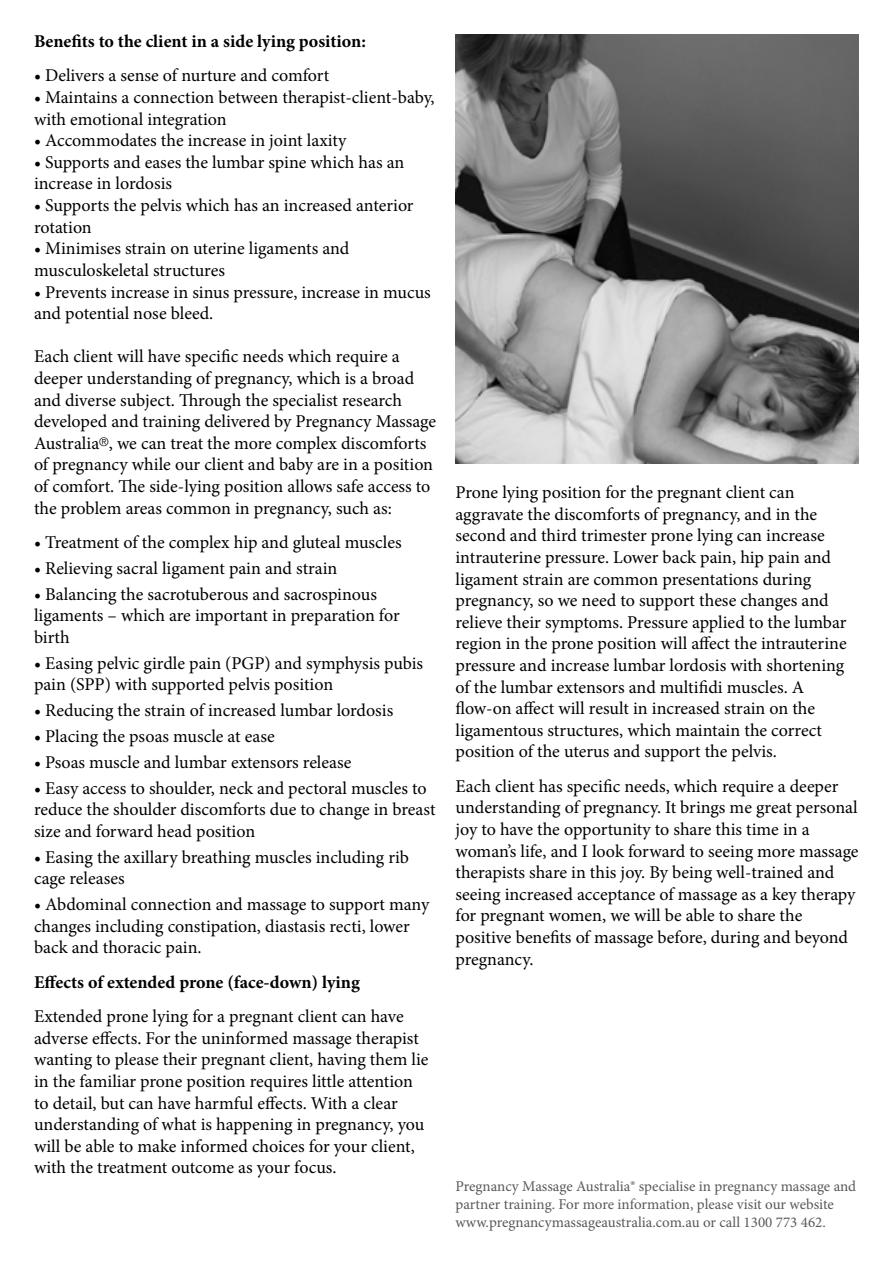
<style>
.page{position:relative;width:893px;height:1263px;background:#fff}
.page>*{position:absolute;margin:0;border:0;box-sizing:border-box;transform-origin:0 0}
.t1{font:18px/21.6px "Minion Pro";letter-spacing:-.005em;color:#000}
.t2{font:700 18px "Minion Pro";color:#000}
.t3{font:15px/18px "Minion Pro";color:#58595b}
</style>
<div class="page">
<img style="left:455px;top:34px;width:404px;height:430px">
<p class="t2" style="left:34px;top:29px;width:333px">Benefits to the client in a side lying position:</p>
<p class="t1" style="left:34px;top:65px;width:297px">• Delivers a sense of nurture and comfort</p>
<p class="t1" style="left:34px;top:87px;width:402px">• Maintains a connection between therapist-client-baby, with emotional integration</p>
<p class="t1" style="left:34px;top:130px;width:314px">• Accommodates the increase in joint laxity</p>
<p class="t1" style="left:34px;top:151px;width:372px">• Supports and eases the lumbar spine which has an increase in lordosis</p>
<p class="t1" style="left:34px;top:195px;width:381px">• Supports the pelvis which has an increased anterior rotation</p>
<p class="t1" style="left:34px;top:238px;width:317px">• Minimises strain on uterine ligaments and musculoskeletal structures</p>
<p class="t1" style="left:34px;top:281px;width:398px">• Prevents increase in sinus pressure, increase in mucus and potential nose bleed.</p>
<p class="t1" style="left:34px;top:346px;width:404px">Each client will have specific needs which require a deeper understanding of pregnancy, which is a broad and diverse subject. Through the specialist research developed and training delivered by Pregnancy Massage Australia<sup>®</sup>, we can treat the more complex discomforts of pregnancy while our client and baby are in a position of comfort. The side-lying position allows safe access to the problem areas common in pregnancy, such as:</p>
<p class="t1" style="left:34px;top:531px;width:369px">• Treatment of the complex hip and gluteal muscles</p>
<p class="t1" style="left:34px;top:557px;width:305px">• Relieving sacral ligament pain and strain</p>
<p class="t1" style="left:34px;top:583px;width:367px">• Balancing the sacrotuberous and sacrospinous ligaments – which are important in preparation for birth</p>
<p class="t1" style="left:34px;top:652px;width:391px">• Easing pelvic girdle pain (PGP) and symphysis pubis pain (SPP) with supported pelvis position</p>
<p class="t1" style="left:34px;top:700px;width:361px">• Reducing the strain of increased lumbar lordosis</p>
<p class="t1" style="left:34px;top:725px;width:242px">• Placing the psoas muscle at ease</p>
<p class="t1" style="left:34px;top:751px;width:319px">• Psoas muscle and lumbar extensors release</p>
<p class="t1" style="left:34px;top:777px;width:403px">• Easy access to shoulder, neck and pectoral muscles to reduce the shoulder discomforts due to change in breast size and forward head position</p>
<p class="t1" style="left:34px;top:846px;width:376px">• Easing the axillary breathing muscles including rib cage releases</p>
<p class="t1" style="left:34px;top:894px;width:397px">• Abdominal connection and massage to support many changes including constipation, diastasis recti, lower back and thoracic pain.</p>
<p class="t2" style="left:34px;top:969px;width:327px">Effects of extended prone (face-down) lying</p>
<p class="t1" style="left:34px;top:1006px;width:396px">Extended prone lying for a pregnant client can have adverse effects. For the uninformed massage therapist wanting to please their pregnant client, having them lie in the familiar prone position requires little attention to detail, but can have harmful effects. With a clear understanding of what is happening in pregnancy, you will be able to make informed choices for your client, with the treatment outcome as your focus.</p>
<p class="t1" style="left:455px;top:482px;width:393px">Prone lying position for the pregnant client can aggravate the discomforts of pregnancy, and in the second and third trimester prone lying can increase intrauterine pressure. Lower back pain, hip pain and ligament strain are common presentations during pregnancy, so we need to support these changes and relieve their symptoms. Pressure applied to the lumbar region in the prone position will affect the intrauterine pressure and increase lumbar lordosis with shortening of the lumbar extensors and multifidi muscles. A flow-on affect will result in increased strain on the ligamentous structures, which maintain the correct position of the uterus and support the pelvis.</p>
<p class="t1" style="left:455px;top:775px;width:405px">Each client has specific needs, which require a deeper understanding of pregnancy. It brings me great personal joy to have the opportunity to share this time in a woman’s life, and I look forward to seeing more massage therapists share in this joy. By being well-trained and seeing increased acceptance of massage as a key therapy for pregnant women, we will be able to share the positive benefits of massage before, during and beyond pregnancy.</p>
<p class="t3" style="left:455px;top:1178px;width:402px">Pregnancy Massage Australia® specialise in pregnancy massage and partner training. For more information, please visit our website www.pregnancymassageaustralia.com.au or call 1300 773 462.</p>
</div>
